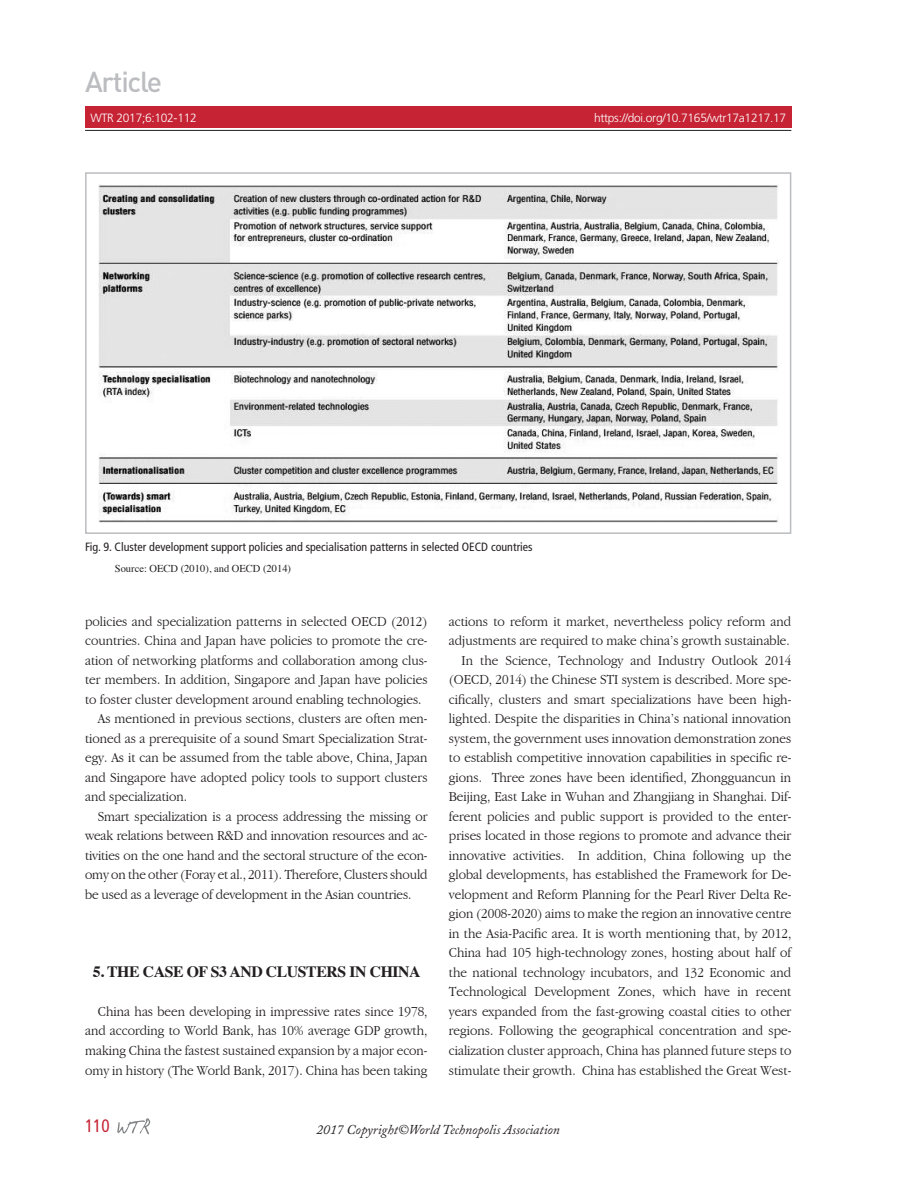
<style>
.page{position:relative;width:919px;height:1187px;background:#fff}
.page>*{position:absolute;margin:0;border:0;box-sizing:border-box;transform-origin:0 0}
.t1{font:500 28.5px "DIN";letter-spacing:-.045em;color:#bcbdc0}
.t2{font:condensed 18px "Frutiger";color:#c62435;scale:.95 1}
.제목{font:700 15.75px "Times";letter-spacing:-.025em;color:#231f20}
.내용글{font:300 condensed 14.25px/19.5px "Garamond";color:#231f20;text-align:justify;scale:1.15 1}
.t3{font:italic 13.5px "Adobe Caslon";color:#231f20}
.Table{font:condensed 12px "Frutiger";color:#231f20}
.t4{font:300 12px "Frutiger";letter-spacing:-.025em;color:#fff}
.Source{font:10.5px "Times";color:#231f20}
</style>
<div class="page">
<svg style="left:117px;top:1118px;width:33px;height:16px"></svg>
<div style="left:85px;top:106px;width:706px;height:22px;background:#c62435"></div>
<hr style="left:85px;top:130px;width:706px;height:1px;background:#231f20">
<img style="left:98px;top:185px;width:680px;height:337px">
<div style="left:85px;top:172px;width:706px;height:362px;border:2px solid #bcbdc0"></div>
<h1 class="t1" style="left:85px;top:64px;width:79px">Article</h1>
<p class="t4" style="left:90px;top:111px;width:108px">WTR 2017;6:102-112</p>
<p class="t4" style="left:594px;top:111px;width:193px">https://doi.org/10.7165/wtr17a1217.17</p>
<p class="Table" style="left:85px;top:539px;width:449px">Fig. 9. Cluster development support policies and specialisation patterns in selected OECD countries</p>
<p class="Source" style="left:115px;top:558px;width:178px">Source: OECD (2010), and OECD (2014)</p>
<p class="내용글" style="left:85px;top:611px;width:299px">policies and specialization patterns in selected OECD (2012) countries. China and Japan have policies to promote the cre&shy;ation of networking platforms and collaboration among clus&shy;ter members. In addition, Singapore and Japan have policies to foster cluster development around enabling technologies.</p>
<p class="내용글" style="left:85px;top:709px;width:299px;text-indent:13px">As mentioned in previous sections, clusters are often men&shy;tioned as a prerequisite of a sound Smart Specialization Strat&shy;egy. As it can be assumed from the table above, China, Japan and Singapore have adopted policy tools to support clusters and specialization.</p>
<p class="내용글" style="left:85px;top:806px;width:299px;text-indent:13px">Smart specialization is a process addressing the missing or weak relations between R&amp;D and innovation resources and ac&shy;tivities on the one hand and the sectoral structure of the econ&shy;omy on the other (Foray et al., 2011). Therefore, Clusters should be used as a leverage of development in the Asian countries.</p>
<p class="제목" style="left:93px;top:956px;width:329px">5. THE CASE OF S3 AND CLUSTERS IN CHINA</p>
<p class="내용글" style="left:85px;top:1001px;width:299px;text-indent:13px">China has been developing in impressive rates since 1978, and according to World Bank, has 10% average GDP growth, making China the fastest sustained expansion by a major econ&shy;omy in history (The World Bank, 2017). China has been taking</p>
<p class="내용글" style="left:449px;top:611px;width:299px">actions to reform it market, nevertheless policy reform and adjustments are required to make china’s growth sustainable.</p>
<p class="내용글" style="left:449px;top:650px;width:299px;text-indent:13px">In the Science, Technology and Industry Outlook 2014 (OECD, 2014) the Chinese STI system is described. More spe&shy;cifically, clusters and smart specializations have been high&shy;lighted. Despite the disparities in China’s national innovation system, the government uses innovation demonstration zones to establish competitive innovation capabilities in specific re&shy;gions. Three zones have been identified, Zhongguancun in Beijing, East Lake in Wuhan and Zhangjiang in Shanghai. Dif&shy;ferent policies and public support is provided to the enter&shy;prises located in those regions to promote and advance their innovative activities. In addition, China following up the global developments, has established the Framework for De&shy;velopment and Reform Planning for the Pearl River Delta Re&shy;gion (2008-2020) aims to make the region an innovative centre in the Asia-Pacific area. It is worth mentioning that, by 2012, China had 105 high-technology zones, hosting about half of the national technology incubators, and 132 Economic and Technological Development Zones, which have in recent years expanded from the fast-growing coastal cities to other regions. Following the geographical concentration and spe&shy;cialization cluster approach, China has planned future steps to stimulate their growth. China has established the Great West-</p>
<p class="t2" style="left:85px;top:1115px;width:27px">110</p>
<p class="t3" style="left:316px;top:1121px;width:245px">2017 Copyright©World Technopolis Association</p>
</div>
